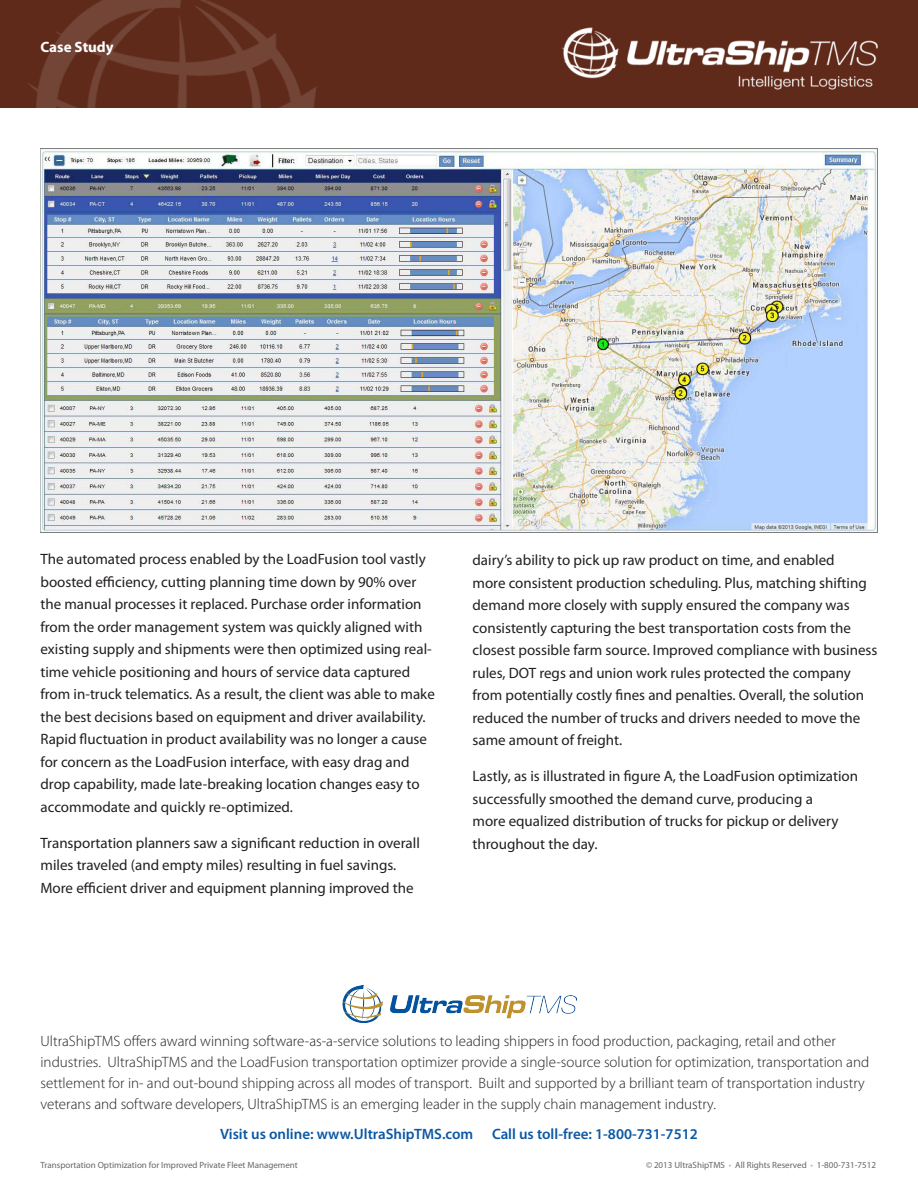
<style>
.page{position:relative;width:918px;height:1188px;background:#fff}
.page>*{position:absolute;margin:0;border:0;box-sizing:border-box;transform-origin:0 0}
.t1{font:15px/22.5px "Myriad Pro";color:#231f20}
.Sub_Subhead{font:300 15px/21px "Myriad Pro";color:#231f20}
.Sub_Subhead-2{font:600 15px "Myriad Pro";color:#0b58a4}
.t2{font:700 15px "Myriad Pro";color:#fff}
.t3{font:9px "Myriad Pro";color:#626668}
.s1{color:#b1b2b3}
</style>
<div class="page">
<img style="left:341px;top:986px;width:236px;height:37px">
<img style="left:0;top:0;width:918px;height:108px">
<img style="left:40px;top:148px;width:837px;height:385px">
<p class="t2" style="left:40px;top:37px;width:75px">Case Study</p>
<p class="t1" style="left:40px;top:548px;width:396px">The automated process enabled by the LoadFusion tool vastly boosted efficiency, cutting planning time down by 90% over the manual processes it replaced. Purchase order information from the order management system was quickly aligned with existing supply and shipments were then optimized using real&shy;time vehicle positioning and hours of service data captured from in-truck telematics. As a result, the client was able to make the best decisions based on equipment and driver availability.<br>Rapid fluctuation in product availability was no longer a cause for concern as the LoadFusion interface, with easy drag and drop capability, made late-breaking location changes easy to accommodate and quickly re-optimized.</p>
<p class="t1" style="left:40px;top:831px;width:381px">Transportation planners saw a significant reduction in overall miles traveled (and empty miles) resulting in fuel savings.<br>More efficient driver and equipment planning improved the</p>
<p class="t1" style="left:472px;top:549px;width:406px">dairy’s ability to pick up raw product on time, and enabled<br>more consistent production scheduling. Plus, matching shifting demand more closely with supply ensured the company was consistently capturing the best transportation costs from the closest possible farm source. Improved compliance with business rules, DOT regs and union work rules protected the company from potentially costly fines and penalties. Overall, the solution reduced the number of trucks and drivers needed to move the same amount of freight.</p>
<p class="t1" style="left:472px;top:765px;width:387px">Lastly, as is illustrated in figure A, the LoadFusion optimization successfully smoothed the demand curve, producing a<br>more equalized distribution of trucks for pickup or delivery throughout the day.</p>
<p class="Sub_Subhead" style="left:40px;top:1030px;width:830px">UltraShipTMS offers award winning software-as-a-service solutions to leading shippers in food production, packaging, retail and other industries. UltraShipTMS and the LoadFusion transportation optimizer provide a single-source solution for optimization, transportation and settlement for in- and out-bound shipping across all modes of transport. Built and supported by a brilliant team of transportation industry veterans and software developers, UltraShipTMS is an emerging leader in the supply chain management industry.</p>
<p class="Sub_Subhead-2" style="left:220px;top:1125px;width:479px">Visit us online: www.UltraShipTMS.com Call us toll-free: 1-800-731-7512</p>
<p class="t3" style="left:40px;top:1159px;width:259px">Transportation Optimization for Improved Private Fleet Management</p>
<p class="t3" style="left:646px;top:1159px;width:231px">© 2013 UltraShipTMS <span class="s1">•</span> All Rights Reserved <span class="s1">•</span> 1-800-731-7512</p>
</div>
